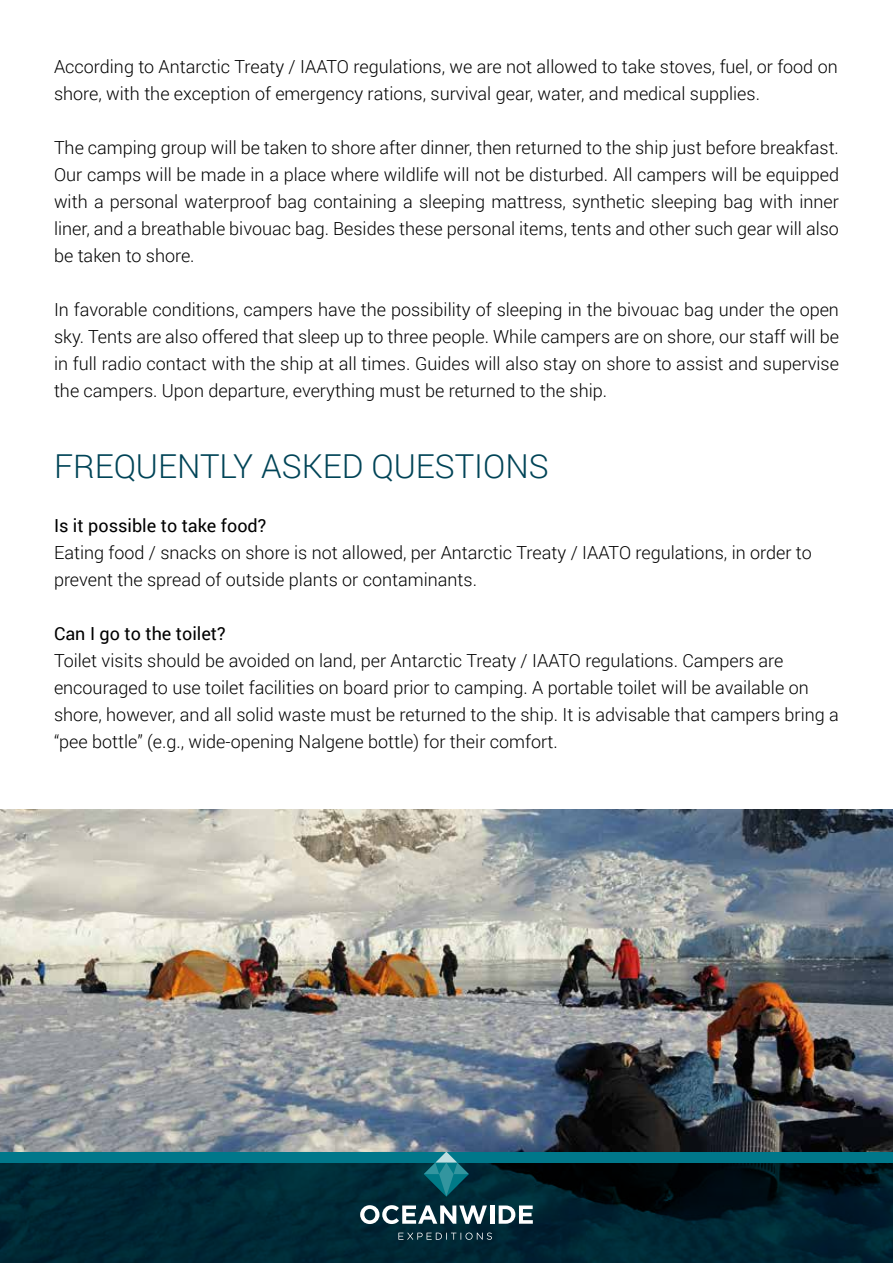
<style>
.page{position:relative;width:893px;height:1263px;background:#fff}
.page>*{position:absolute;margin:0;border:0;box-sizing:border-box;transform-origin:0 0}
.t1{font:300 33px "Roboto";color:#004457}
.t2{font:300 18px/27px "Roboto";color:#000}
.t3{font:18px "Roboto";color:#000}
</style>
<div class="page">
<img style="left:0;top:809px;width:893px;height:343px">
<svg style="left:0;top:1163px;width:893px;height:100px;background:#00212d"></svg>
<div style="left:0;top:1152px;width:893px;height:11px;background:#00778a"></div>
<svg style="left:424px;top:1151px;width:45px;height:45px"></svg>
<svg style="left:360px;top:1205px;width:127px;height:19px"></svg>
<hr style="left:490px;top:1205px;width:4px;height:19px;background:#fff">
<svg style="left:499px;top:1205px;width:34px;height:19px"></svg>
<svg style="left:398px;top:1232px;width:94px;height:8px"></svg>
<p class="t2" style="left:54px;top:52px;width:785px">According to Antarctic Treaty / IAATO regulations, we are not allowed to take stoves, fuel, or food on shore, with the exception of emergency rations, survival gear, water, and medical supplies.</p>
<p class="t2" style="left:54px;top:133px;width:786px;text-align:justify">The camping group will be taken to shore after dinner, then returned to the ship just before breakfast.<br>Our camps will be made in a place where wildlife will not be disturbed. All campers will be equipped with a personal waterproof bag containing a sleeping mattress, synthetic sleeping bag with inner liner, and a breathable bivouac bag. Besides these personal items, tents and other such gear will also be taken to shore.</p>
<p class="t2" style="left:54px;top:295px;width:786px;text-align:justify">In favorable conditions, campers have the possibility of sleeping in the bivouac bag under the open sky. Tents are also offered that sleep up to three people. While campers are on shore, our staff will be in full radio contact with the ship at all times. Guides will also stay on shore to assist and supervise the campers. Upon departure, everything must be returned to the ship.</p>
<h1 class="t1" style="left:54px;top:443px;width:496px">FREQUENTLY ASKED QUESTIONS</h1>
<p class="t3" style="left:54px;top:513px;width:214px">Is it possible to take food?</p>
<p class="t2" style="left:54px;top:538px;width:759px">Eating food / snacks on shore is not allowed, per Antarctic Treaty / IAATO regulations, in order to prevent the spread of outside plants or contaminants.</p>
<p class="t3" style="left:54px;top:621px;width:173px">Can I go to the toilet?</p>
<p class="t2" style="left:54px;top:646px;width:786px">Toilet visits should be avoided on land, per Antarctic Treaty / IAATO regulations. Campers are encouraged to use toilet facilities on board prior to camping. A portable toilet will be available on shore, however, and all solid waste must be returned to the ship. It is advisable that campers bring a “pee bottle” (e.g., wide-opening Nalgene bottle) for their comfort.</p>
</div>
